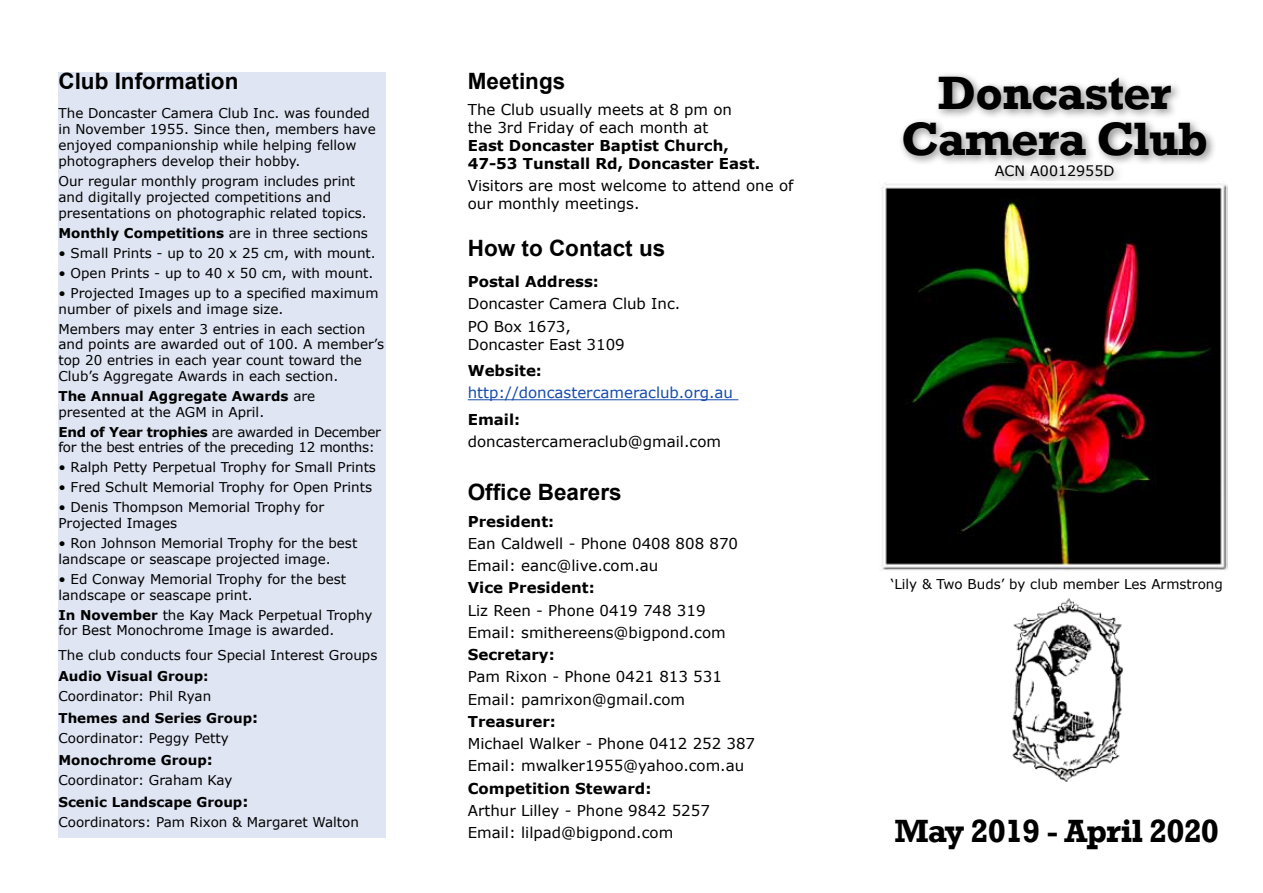
<style>
.page{position:relative;width:1263px;height:893px;background:#fff}
.page>*{position:absolute;margin:0;border:0;box-sizing:border-box;transform-origin:0 0}
.t1{font:700 48px/46px "Rockwell";letter-spacing:-.02em;color:#000;text-align:center}
.t2{font:700 33px "Rockwell";letter-spacing:-.03em;color:#000}
.t3{font:700 22.5px "Arial";color:#000}
.t4{font:15px/22.2px "Verdana";color:#000}
.t5{font:700 15px/18px "Verdana";color:#000}
.t6{font:15px "Verdana";color:#154bad}
.t7{font:14.25px "Verdana";color:#000}
.t8{font:13.5px/15.8px "Verdana";color:#000}
.t9{font:13.5px/15.8px "Verdana";letter-spacing:-.02em;color:#000}
.t10{font:700 13.5px "Verdana";color:#000}
.s1{font-weight:400}
.s2{font-weight:700}
.s3{font-weight:700;font-size:15px}
</style>
<div class="page">
<hr style="left:468px;top:399px;width:270px;height:1px;background:#154bad">
<div style="left:58px;top:72px;width:328px;height:766px;background:#dfe5f3"></div>
<div style="left:899px;top:71px;width:318px;height:116px;background:#000;opacity:.45"></div>
<img style="left:1012px;top:598px;width:111px;height:184px">
<img style="left:881px;top:181px;width:346px;height:389px">
<h3 class="t3" style="left:58px;top:66px;width:181px">Club Information</h3>
<p class="t8" style="left:58px;top:104px;width:319px;line-height:16.2px">The Doncaster Camera Club Inc. was founded in November 1955. Since then, members have enjoyed companionship while helping fellow photographers develop their hobby.</p>
<p class="t8" style="left:58px;top:173px;width:310px">Our regular monthly program includes print and digitally projected competitions and presentations on photographic related topics.</p>
<p class="t10" style="left:58px;top:223px;width:311px">Monthly Competitions <span class="s1">are in three sections</span></p>
<p class="t8" style="left:58px;top:245px;width:319px">• Small Prints - up to 20 x 25 cm, with mount.</p>
<p class="t8" style="left:58px;top:265px;width:317px">• Open Prints - up to 40 x 50 cm, with mount.</p>
<p class="t8" style="left:58px;top:285px;width:322px">• Projected Images up to a specified maximum number of pixels and image size.</p>
<p class="t8" style="left:58px;top:321px;width:327px">Members may enter 3 entries in each section and points are awarded out of 100. A member’s top 20 entries in each year count toward the Club’s Aggregate Awards in each section.</p>
<p class="t8" style="left:58px;top:388px;width:258px"><span class="s2">The Annual Aggregate Awards</span> are presented at the AGM in April.</p>
<p class="t9" style="left:58px;top:424px;width:324px"><span class="s2">End of Year trophies</span> are awarded in December for the best entries of the preceding 12 months:</p>
<p class="t8" style="left:58px;top:459px;width:319px">• Ralph Petty Perpetual Trophy for Small Prints</p>
<p class="t8" style="left:58px;top:479px;width:315px">• Fred Schult Memorial Trophy for Open Prints</p>
<p class="t8" style="left:58px;top:499px;width:267px">• Denis Thompson Memorial Trophy for<br>Projected Images</p>
<p class="t8" style="left:58px;top:535px;width:300px">• Ron Johnson Memorial Trophy for the best landscape or seascape projected image.</p>
<p class="t8" style="left:58px;top:571px;width:289px">• Ed Conway Memorial Trophy for the best landscape or seascape print.</p>
<p class="t8" style="left:58px;top:607px;width:316px"><span class="s2">In November</span> the Kay Mack Perpetual Trophy for Best Monochrome Image is awarded.</p>
<p class="t8" style="left:58px;top:647px;width:320px">The club conducts four Special Interest Groups</p>
<p class="t10" style="left:58px;top:666px;width:152px">Audio Visual Group:</p>
<p class="t8" style="left:58px;top:684px;width:201px;line-height:22.2px">Coordinator: Phil Ryan<br><span class="s2">Themes and Series Group</span><span class="s3">:</span></p>
<p class="t8" style="left:58px;top:727px;width:172px;line-height:22.2px">Coordinator: Peggy Petty<br><span class="s2">Monochrome Group</span><span class="s3">:</span></p>
<p class="t8" style="left:58px;top:769px;width:191px;line-height:22.2px">Coordinator: Graham Kay<br><span class="s2">Scenic Landscape Group</span><span class="s3">:</span></p>
<p class="t8" style="left:58px;top:814px;width:302px">Coordinators: Pam Rixon &amp; Margaret Walton</p>
<h3 class="t3" style="left:468px;top:66px;width:99px">Meetings</h3>
<p class="t4" style="left:468px;top:101px;width:266px;line-height:18px">The Club usually meets at 8 pm on the 3rd Friday of each month at</p>
<p class="t5" style="left:468px;top:136px;width:294px">East Doncaster Baptist Church,<br>47-53 Tunstall Rd, Doncaster East.</p>
<p class="t4" style="left:468px;top:177px;width:327px;line-height:18px">Visitors are most welcome to attend one of our monthly meetings.</p>
<h3 class="t3" style="left:468px;top:233px;width:199px">How to Contact us</h3>
<p class="t5" style="left:468px;top:272px;width:133px">Postal Address:</p>
<p class="t4" style="left:468px;top:293px;width:214px">Doncaster Camera Club Inc.<br>PO Box 1673,</p>
<p class="t4" style="left:468px;top:333px;width:159px">Doncaster East 3109</p>
<p class="t5" style="left:468px;top:361px;width:76px">Website:</p>
<p class="t6" style="left:468px;top:383px;width:267px">http://doncastercameraclub.org.au</p>
<p class="t5" style="left:468px;top:410px;width:54px">Email:</p>
<p class="t4" style="left:468px;top:430px;width:255px">doncastercameraclub@gmail.com</p>
<h3 class="t3" style="left:468px;top:477px;width:155px">Office Bearers</h3>
<p class="t5" style="left:468px;top:512px;width:88px">President:</p>
<p class="t4" style="left:468px;top:532px;width:272px">Ean Caldwell - Phone 0408 808 870<br>Email: eanc@live.com.au</p>
<p class="t5" style="left:468px;top:579px;width:128px">Vice President:</p>
<p class="t4" style="left:468px;top:599px;width:259px">Liz Reen - Phone 0419 748 319<br>Email: smithereens@bigpond.com</p>
<p class="t5" style="left:468px;top:645px;width:88px">Secretary:</p>
<p class="t4" style="left:468px;top:666px;width:256px">Pam Rixon - Phone 0421 813 531<br>Email: pamrixon@gmail.com</p>
<p class="t5" style="left:468px;top:712px;width:90px">Treasurer:</p>
<p class="t4" style="left:468px;top:732px;width:289px">Michael Walker - Phone 0412 252 387<br>Email: mwalker1955@yahoo.com.au</p>
<p class="t5" style="left:468px;top:779px;width:185px">Competition Steward:</p>
<p class="t4" style="left:468px;top:799px;width:244px">Arthur Lilley - Phone 9842 5257<br>Email: lilpad@bigpond.com</p>
<h1 class="t1" style="left:901px;top:70px;width:308px">Doncaster<br>Camera Club</h1>
<p class="t7" style="left:995px;top:161px;width:121px">ACN A0012955D</p>
<p class="t8" style="left:891px;top:576px;width:334px">‘Lily &amp; Two Buds’ by club member Les Armstrong</p>
<h2 class="t2" style="left:894px;top:810px;width:326px">May 2019 - April 2020</h2>
</div>
